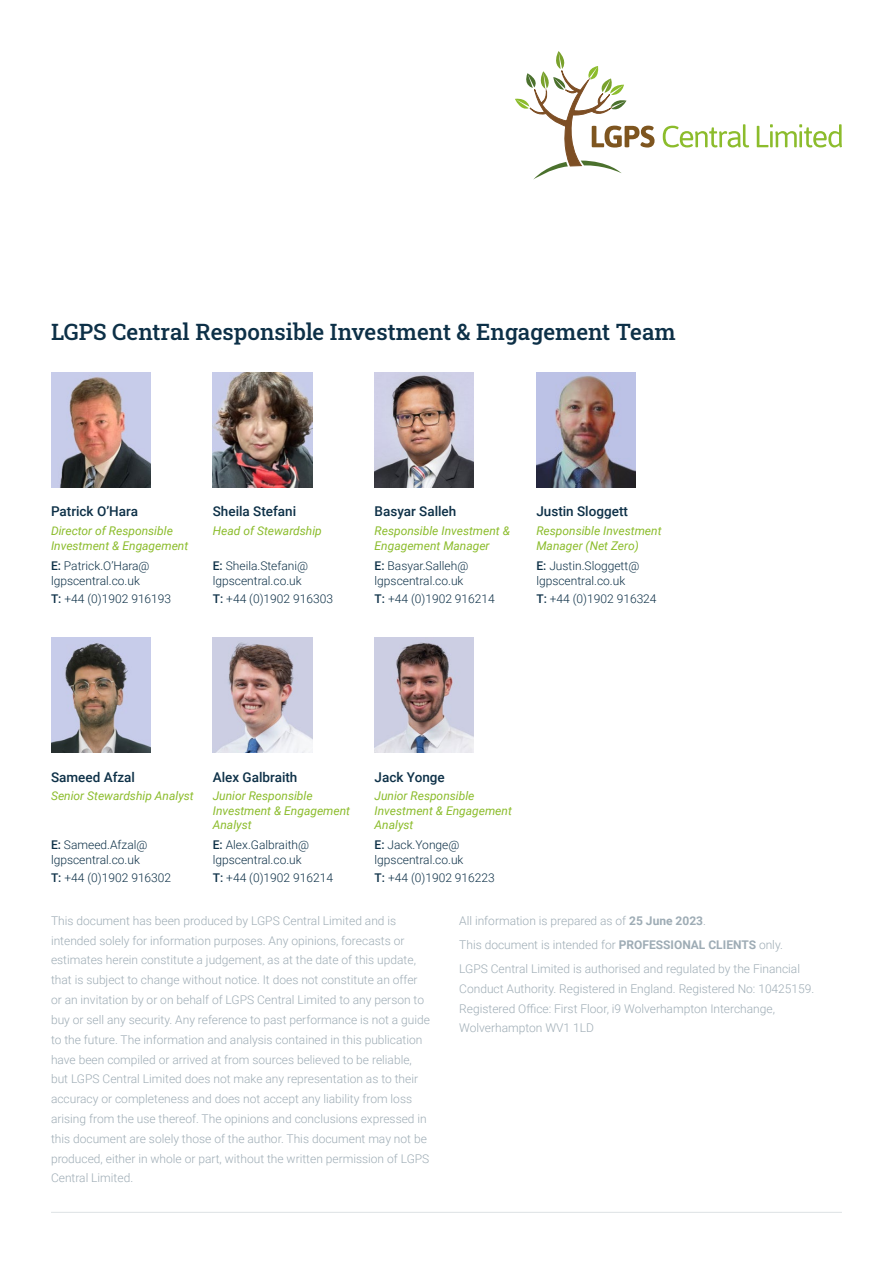
<style>
.page{position:relative;width:893px;height:1263px;background:#fff}
.page>*{position:absolute;margin:0;border:0;box-sizing:border-box;transform-origin:0 0}
.t1{font:500 22.5px "Roboto Slab";color:#0d3047}
.t2{font:500 13.5px "Roboto";color:#0d3047}
.t3{font:300 12px/19.8px "Roboto";color:#9eacb5}
.t4{font:300 12px/14.4px "Roboto";color:#0d3047}
.t5{font:italic 12px/14.4px "Roboto";color:#8bbc2b}
.s1{font-weight:500}
.s2{font-weight:700}
</style>
<div class="page">
<svg style="left:663px;top:124px;width:86px;height:23px"></svg>
<svg style="left:757px;top:124px;width:85px;height:23px"></svg>
<svg style="left:515px;top:51px;width:140px;height:129px"></svg>
<hr style="left:51px;top:1212px;width:791px;height:1px;background:#dde2e5">
<img style="left:213px;top:372px;width:99px;height:115px">
<img style="left:213px;top:637px;width:99px;height:115px">
<img style="left:536px;top:372px;width:100px;height:115px">
<img style="left:51px;top:372px;width:99px;height:115px">
<img style="left:51px;top:637px;width:99px;height:115px">
<img style="left:375px;top:372px;width:99px;height:115px">
<img style="left:375px;top:637px;width:99px;height:115px">
<h1 class="t1" style="left:51px;top:316px;width:626px">LGPS Central Responsible Investment &amp; Engagement Team</h1>
<p class="t2" style="left:51px;top:502px;width:89px">Patrick O’Hara</p>
<p class="t5" style="left:51px;top:523px;width:139px">Director of Responsible<br>Investment &amp; Engagement</p>
<p class="t4" style="left:51px;top:558px;width:100px"><span class="s1">E:</span> Patrick.O’Hara@ lgpscentral.co.uk</p>
<p class="t4" style="left:51px;top:591px;width:122px"><span class="s1">T:</span> +44 (0)1902 916193</p>
<p class="t2" style="left:213px;top:502px;width:85px">Sheila Stefani</p>
<p class="t5" style="left:213px;top:523px;width:111px">Head of Stewardship</p>
<p class="t4" style="left:213px;top:558px;width:97px"><span class="s1">E:</span> Sheila.Stefani@ lgpscentral.co.uk</p>
<p class="t4" style="left:213px;top:591px;width:122px"><span class="s1">T:</span> +44 (0)1902 916303</p>
<p class="t2" style="left:375px;top:502px;width:83px">Basyar Salleh</p>
<p class="t5" style="left:375px;top:523px;width:137px">Responsible Investment &amp;<br>Engagement Manager</p>
<p class="t4" style="left:375px;top:558px;width:95px"><span class="s1">E:</span> Basyar.Salleh@ lgpscentral.co.uk</p>
<p class="t4" style="left:375px;top:591px;width:122px"><span class="s1">T:</span> +44 (0)1902 916214</p>
<p class="t2" style="left:536px;top:502px;width:93px">Justin Sloggett</p>
<p class="t5" style="left:536px;top:523px;width:127px">Responsible Investment<br>Manager (Net Zero)</p>
<p class="t4" style="left:536px;top:558px;width:104px"><span class="s1">E:</span> Justin.Sloggett@ lgpscentral.co.uk</p>
<p class="t4" style="left:536px;top:591px;width:122px"><span class="s1">T:</span> +44 (0)1902 916324</p>
<p class="t2" style="left:51px;top:767px;width:85px">Sameed Afzal</p>
<p class="t5" style="left:51px;top:788px;width:144px">Senior Stewardship Analyst</p>
<p class="t4" style="left:51px;top:837px;width:98px"><span class="s1">E:</span> Sameed.Afzal@ lgpscentral.co.uk</p>
<p class="t4" style="left:51px;top:870px;width:122px"><span class="s1">T:</span> +44 (0)1902 916302</p>
<p class="t2" style="left:213px;top:767px;width:86px">Alex Galbraith</p>
<p class="t5" style="left:213px;top:788px;width:139px">Junior Responsible<br>Investment &amp; Engagement<br>Analyst</p>
<p class="t4" style="left:213px;top:837px;width:98px"><span class="s1">E:</span> Alex.Galbraith@ lgpscentral.co.uk</p>
<p class="t4" style="left:213px;top:870px;width:122px"><span class="s1">T:</span> +44 (0)1902 916214</p>
<p class="t2" style="left:375px;top:767px;width:72px">Jack Yonge</p>
<p class="t5" style="left:375px;top:788px;width:139px">Junior Responsible<br>Investment &amp; Engagement<br>Analyst</p>
<p class="t4" style="left:375px;top:837px;width:90px"><span class="s1">E:</span> Jack.Yonge@ lgpscentral.co.uk</p>
<p class="t4" style="left:375px;top:870px;width:122px"><span class="s1">T:</span> +44 (0)1902 916223</p>
<p class="t3" style="left:51px;top:910px;width:380px">This document has been produced by LGPS Central Limited and is intended solely for information purposes. Any opinions, forecasts or estimates herein constitute a judgement, as at the date of this update, that is subject to change without notice. It does not constitute an offer or an invitation by or on behalf of LGPS Central Limited to any person to buy or sell any security. Any reference to past performance is not a guide to the future. The information and analysis contained in this publication have been compiled or arrived at from sources believed to be reliable, but LGPS Central Limited does not make any representation as to their accuracy or completeness and does not accept any liability from loss arising from the use thereof. The opinions and conclusions expressed in this document are solely those of the author. This document may not be produced, either in whole or part, without the written permission of LGPS Central Limited.</p>
<p class="t3" style="left:459px;top:908px;width:342px;line-height:24px">All information is prepared as of <span class="s2">25 June 2023</span>.<br>This document is intended for <span class="s2">PROFESSIONAL CLIENTS</span> only.<br>LGPS Central Limited is authorised and regulated by the Financial</p>
<p class="t3" style="left:459px;top:978px;width:357px">Conduct Authority. Registered in England. Registered No: 10425159.<br>Registered Office: First Floor, i9 Wolverhampton Interchange,<br>Wolverhampton WV1 1LD</p>
</div>
